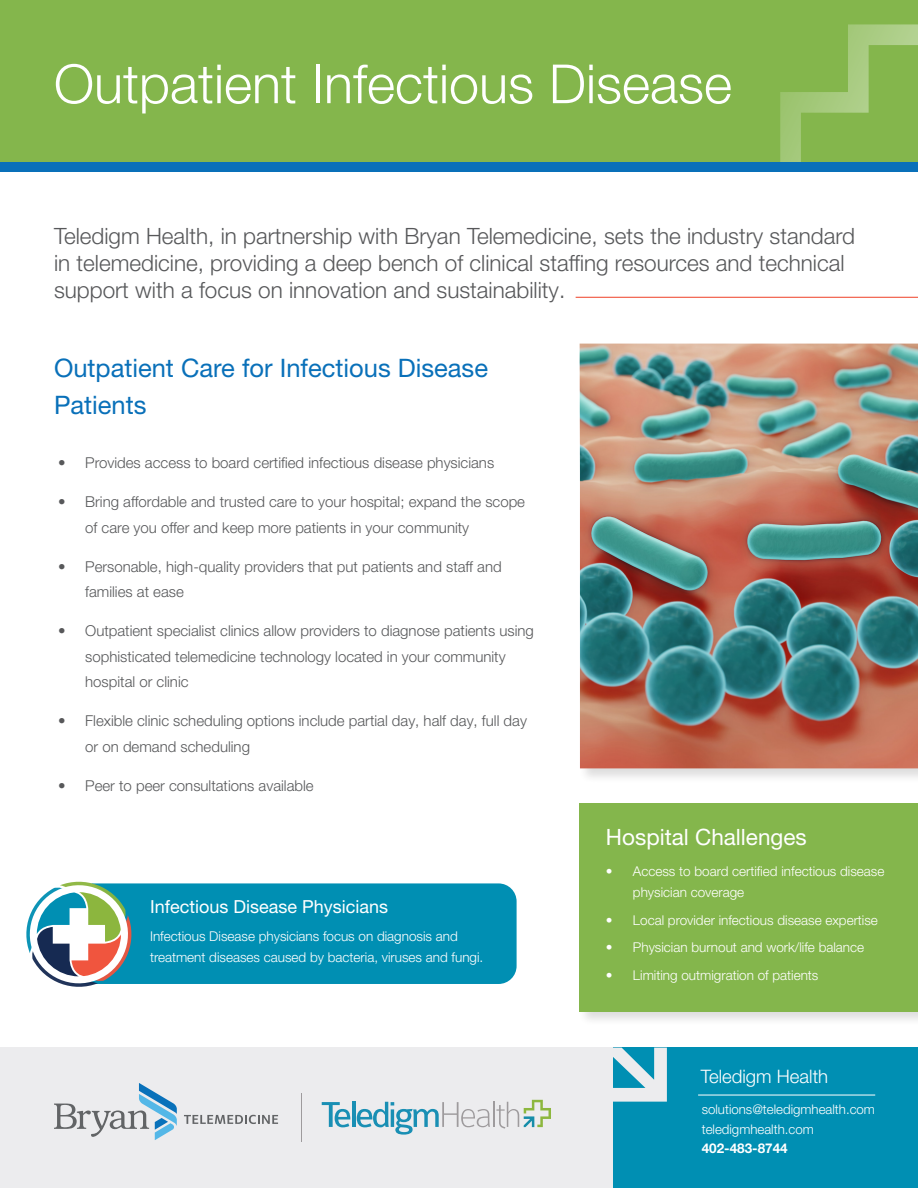
<style>
.page{position:relative;width:918px;height:1188px;background:#fff}
.page>*{position:absolute;margin:0;border:0;box-sizing:border-box;transform-origin:0 0}
.t1{font:300 54px "Helvetica Neue LT Pro";color:#fff}
.t2{font:25.5px/36.6px "Helvetica Neue LT Pro";color:#0970b9}
.Intro_Paragraph{font:300 22.5px/27px "Helvetica Neue LT Pro";color:#57585a}
.t3{font:22.5px "Helvetica Neue LT Pro";color:#fff}
.t4{font:300 18.6px "Helvetica Neue LT Pro";color:#fff}
.t5{font:18px "Helvetica Neue LT Pro";color:#fff}
.t6{font:300 15px/25.5px "Helvetica Neue LT Pro";color:#57585a}
.t7{font:300 13.5px/21px "Helvetica Neue LT Pro";color:#fff}
.t8{font:700 13.5px "Helvetica Neue LT Pro";color:#fff}
.t9{font:300 13.2px "Helvetica Neue LT Pro";color:#fff}
</style>
<div class="page">
<div style="left:137px;top:883px;width:380px;height:101px;background:#008fb3"></div>
<svg style="left:26px;top:881px;width:111px;height:106px"></svg>
<div style="left:0;top:0;width:918px;height:172px;background:#84b64c"></div>
<div style="left:578px;top:801px;width:340px;height:226px;background:#231f20;opacity:.15"></div>
<div style="left:580px;top:803px;width:338px;height:209px;background:#84b64c"></div>
<div style="left:578px;top:342px;width:340px;height:441px;background:#231f20;opacity:.15"></div>
<img style="left:580px;top:344px;width:338px;height:424px">
<svg style="left:780px;top:24px;width:138px;height:138px"></svg>
<div style="left:0;top:163px;width:918px;height:9px;background:#0970b9"></div>
<hr style="left:576px;top:297px;width:342px;height:1px;background:#f0553e">
<div style="left:0;top:1048px;width:918px;height:140px;background:#ececee"></div>
<svg style="left:322px;top:1102px;width:28px;height:25px"></svg>
<hr style="left:352px;top:1102px;width:3px;height:25px;background:#198fb4">
<svg style="left:357px;top:1102px;width:133px;height:33px"></svg>
<hr style="left:493px;top:1102px;width:2px;height:25px;background:#9e9b9d">
<svg style="left:496px;top:1100px;width:55px;height:29px"></svg>
<svg style="left:54px;top:1083px;width:123px;height:57px"></svg>
<svg style="left:184px;top:1115px;width:94px;height:9px"></svg>
<hr style="left:301px;top:1093px;width:1px;height:49px;background:#9e9b9d">
<div style="left:613px;top:1048px;width:305px;height:140px;background:#008fb3"></div>
<svg style="left:613px;top:1048px;width:54px;height:54px"></svg>
<hr style="left:698px;top:1095px;width:177px;height:1px;background:#fff">
<p class="t1" style="left:54px;top:51px;width:680px">Outpatient Infectious Disease</p>
<p class="Intro_Paragraph" style="left:54px;top:222px;width:802px">Teledigm Health, in partnership with Bryan Telemedicine, sets the industry standard in telemedicine, providing a deep bench of clinical staffing resources and technical support with a focus on innovation and sustainability.</p>
<p class="t2" style="left:54px;top:349px;width:436px">Outpatient Care for Infectious Disease<br>Patients</p>
<p class="t6" style="left:58px;top:450px;width:437px">• Provides access to board certified infectious disease physicians</p>
<p class="t6" style="left:85px;top:489px;width:441px;text-indent:-27px">• Bring affordable and trusted care to your hospital; expand the scope of care you offer and keep more patients in your community</p>
<p class="t6" style="left:85px;top:553px;width:418px;text-indent:-27px">• Personable, high-quality providers that put patients and staff and families at ease</p>
<p class="t6" style="left:85px;top:618px;width:450px;text-indent:-27px">• Outpatient specialist clinics allow providers to diagnose patients using sophisticated telemedicine technology located in your community hospital or clinic</p>
<p class="t6" style="left:85px;top:708px;width:443px;text-indent:-27px">• Flexible clinic scheduling options include partial day, half day, full day or on demand scheduling</p>
<p class="t6" style="left:58px;top:772px;width:257px">• Peer to peer consultations available</p>
<p class="t5" style="left:150px;top:896px;width:240px">Infectious Disease Physicians</p>
<p class="t7" style="left:150px;top:925px;width:335px">Infectious Disease physicians focus on diagnosis and treatment diseases caused by bacteria, viruses and fungi.</p>
<p class="t3" style="left:606px;top:823px;width:202px">Hospital Challenges</p>
<p class="t7" style="left:633px;top:860px;width:253px;text-indent:-27px">• Access to board certified infectious disease physician coverage</p>
<p class="t7" style="left:606px;top:909px;width:274px">• Local provider infectious disease expertise</p>
<p class="t7" style="left:606px;top:937px;width:260px">• Physician burnout and work/life balance</p>
<p class="t7" style="left:606px;top:964px;width:214px">• Limiting outmigration of patients</p>
<p class="t4" style="left:701px;top:1065px;width:129px">Teledigm Health</p>
<p class="t9" style="left:702px;top:1102px;width:175px">solutions@teledigmhealth.com</p>
<p class="t9" style="left:702px;top:1121px;width:114px">teledigmhealth.com</p>
<p class="t8" style="left:702px;top:1140px;width:88px">402-483-8744</p>
</div>
